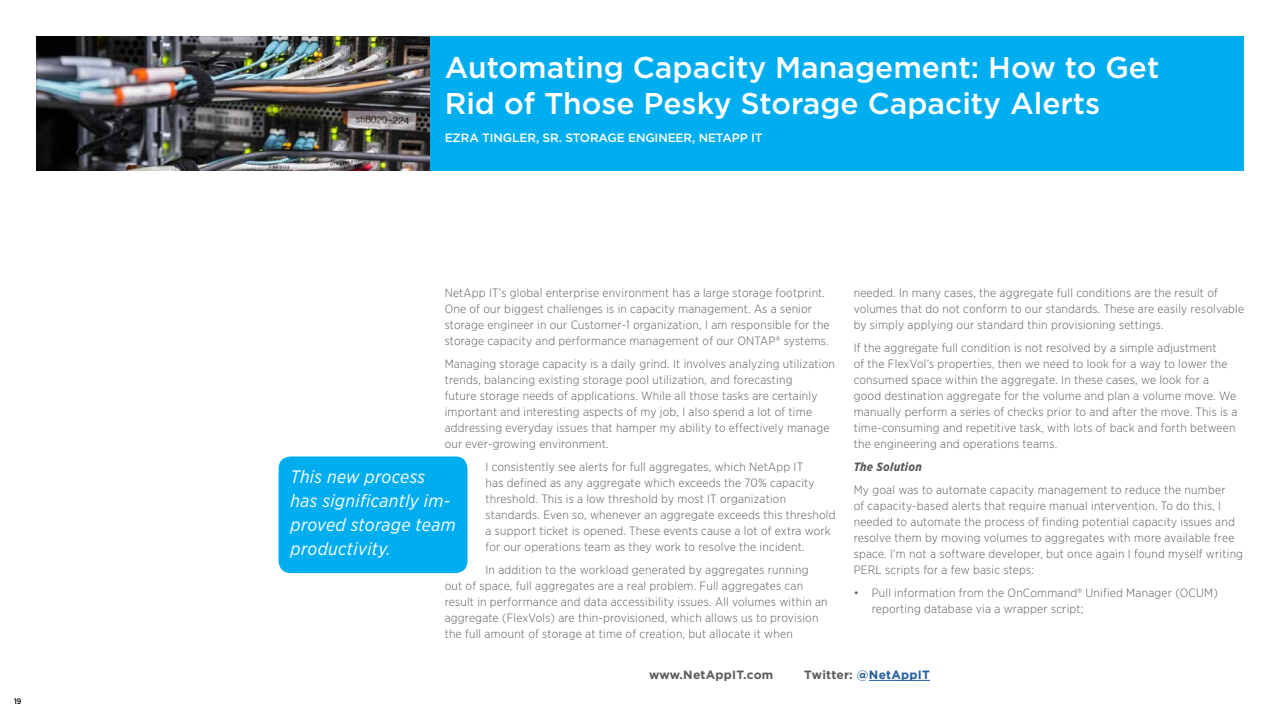
<style>
.page{position:relative;width:1280px;height:720px;background:#fff}
.page>*{position:absolute;margin:0;border:0;box-sizing:border-box;transform-origin:0 0}
.t1{font:500 30px/36px "Gotham";color:#fff}
.t2{font:italic 18px/24px "Gotham Narrow";letter-spacing:.02em;color:#fff}
.t3{font:300 12px/16px "Gotham Narrow";letter-spacing:.02em;color:#58595b}
.t4{font:500 12px "Gotham";letter-spacing:-.01em;color:#fff}
.t5{font:700 12px "Gotham";letter-spacing:.02em;color:#215e9e}
.t6{font:700 12px "Gotham";letter-spacing:.02em;color:#585a5c}
.t7{font:italic 700 12px "Gotham Narrow";letter-spacing:.02em;color:#58595b}
.t8{font:500 8px "Gotham Narrow";color:#000}
.s1{color:#585a5c}
</style>
<div class="page">
<div style="left:36px;top:36px;width:1208px;height:134px;background:#00aeef"></div>
<div style="left:279px;top:456px;width:189px;height:117px;background:#00aeef;border-radius:12px"></div>
<img style="left:36px;top:36px;width:394px;height:134px">
<hr style="left:869px;top:680px;width:61px;height:1px;background:#215e9e">
<p class="t8" style="left:14px;top:696px;width:9px">19</p>
<h1 class="t1" style="left:445px;top:49px;width:716px">Automating Capacity Management: How to Get<br>Rid of Those Pesky Storage Capacity Alerts</h1>
<p class="t4" style="left:445px;top:130px;width:319px">EZRA TINGLER, SR. STORAGE ENGINEER, NETAPP IT</p>
<p class="t3" style="left:445px;top:284px;width:387px">NetApp IT’s global enterprise environment has a large storage footprint.<br>One of our biggest challenges is in capacity management. As a senior storage engineer in our Customer-1 organization, I am responsible for the storage capacity and performance management of our ONTAP® systems.</p>
<p class="t3" style="left:445px;top:355px;width:392px">Managing storage capacity is a daily grind. It involves analyzing utilization trends, balancing existing storage pool utilization, and forecasting<br>future storage needs of applications. While all those tasks are certainly important and interesting aspects of my job, I also spend a lot of time addressing everyday issues that hamper my ability to effectively manage our ever-growing environment.</p>
<p class="t3" style="left:486px;top:458px;width:352px">I consistently see alerts for full aggregates, which NetApp IT<br>has defined as any aggregate which exceeds the 70% capacity threshold. This is a low threshold by most IT organization standards. Even so, whenever an aggregate exceeds this threshold a support ticket is opened. These events cause a lot of extra work for our operations team as they work to resolve the incident.</p>
<p class="t3" style="left:445px;top:561px;width:385px;text-indent:41px">In addition to the workload generated by aggregates running out of space, full aggregates are a real problem. Full aggregates can result in performance and data accessibility issues. All volumes within an aggregate (FlexVols) are thin-provisioned, which allows us to provision the full amount of storage at time of creation, but allocate it when</p>
<h2 class="t2" style="left:290px;top:464px;width:167px">This new process has significantly im&shy;proved storage team productivity.</h2>
<p class="t3" style="left:854px;top:284px;width:392px">needed. In many cases, the aggregate full conditions are the result of volumes that do not conform to our standards. These are easily resolvable by simply applying our standard thin provisioning settings.</p>
<p class="t3" style="left:854px;top:339px;width:385px">If the aggregate full condition is not resolved by a simple adjustment<br>of the FlexVol’s properties, then we need to look for a way to lower the consumed space within the aggregate. In these cases, we look for a good destination aggregate for the volume and plan a volume move. We manually perform a series of checks prior to and after the move. This is a time-consuming and repetitive task, with lots of back and forth between the engineering and operations teams.</p>
<p class="t7" style="left:854px;top:459px;width:70px">The Solution</p>
<p class="t3" style="left:854px;top:481px;width:391px">My goal was to automate capacity management to reduce the number<br>of capacity-based alerts that require manual intervention. To do this, I needed to automate the process of finding potential capacity issues and resolve them by moving volumes to aggregates with more available free space. I’m not a software developer, but once again I found myself writing PERL scripts for a few basic steps:</p>
<p class="t3" style="left:872px;top:584px;width:348px;text-indent:-18px">• Pull information from the OnCommand® Unified Manager (OCUM) reporting database via a wrapper script;</p>
<p class="t6" style="left:649px;top:667px;width:126px">www.NetAppIT.com</p>
<p class="t5" style="left:804px;top:667px;width:127px"><span class="s1">Twitter:</span> @NetAppIT</p>
</div>
